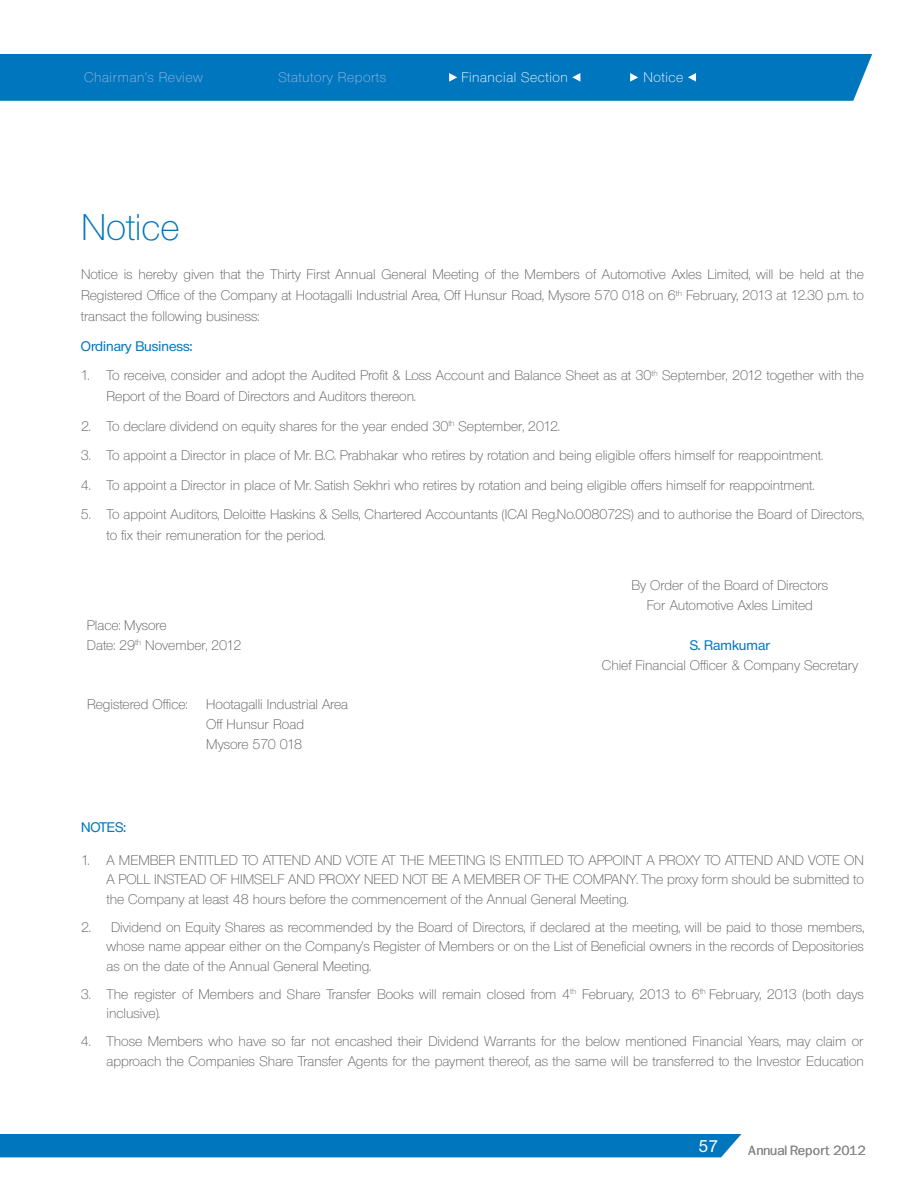
<style>
.page{position:relative;width:918px;height:1188px;background:#fff}
.page>*{position:absolute;margin:0;border:0;box-sizing:border-box;transform-origin:0 0}
.t1{font:300 36px "Olnova";color:#0076bf}
.t2{font:500 16.5px "Olnova";color:#fff}
.t3{font:300 13.5px/19.5px "Olnova";color:#58595b}
.t4{font:300 13.5px "Olnova";letter-spacing:.04em;color:#98b8e1}
.t5{font:500 13.5px "Olnova";color:#0076bf}
.t6{font:300 13.5px "Olnova";letter-spacing:.04em;color:#fff}
.t7{font:13.5px "Nonserif";color:#888a8c}
.s1{font-weight:500;color:#0076bf}
</style>
<div class="page">
<div style="left:0;top:1134px;width:741px;height:23px;background:#0076bf"></div>
<div style="left:0;top:54px;width:872px;height:47px;background:#0076bf"></div>
<p class="t4" style="left:84px;top:70px;width:120px">Chairman’s Review</p>
<p class="t4" style="left:278px;top:70px;width:109px">Statutory Reports</p>
<p class="t6" style="left:462px;top:70px;width:108px">Financial Section</p>
<p class="t6" style="left:644px;top:70px;width:41px">Notice</p>
<p class="t1" style="left:81px;top:207px;width:100px">Notice</p>
<p class="t3" style="left:81px;top:264px;width:785px;line-height:21px;text-align:justify">Notice is hereby given that the Thirty First Annual General Meeting of the Members of Automotive Axles Limited, will be held at the Registered Office of the Company at Hootagalli Industrial Area, Off Hunsur Road, Mysore 570 018 on 6<sup>th</sup> February, 2013 at 12.30 p.m. to transact the following business:</p>
<p class="t5" style="left:81px;top:338px;width:113px">Ordinary Business:</p>
<p class="t3" style="left:107px;top:365px;width:759px;line-height:21px;text-indent:-26px">1. To receive, consider and adopt the Audited Profit &amp; Loss Account and Balance Sheet as at 30<sup>th</sup> September, 2012 together with the<br>Report of the Board of Directors and Auditors thereon.</p>
<p class="t3" style="left:81px;top:416px;width:480px">2. To declare dividend on equity shares for the year ended 30<sup>th</sup> September, 2012.</p>
<p class="t3" style="left:81px;top:446px;width:743px">3. To appoint a Director in place of Mr. B.C. Prabhakar who retires by rotation and being eligible offers himself for reappointment.</p>
<p class="t3" style="left:81px;top:475px;width:735px">4. To appoint a Director in place of Mr. Satish Sekhri who retires by rotation and being eligible offers himself for reappointment.</p>
<p class="t3" style="left:107px;top:504px;width:759px;line-height:21px;text-indent:-26px">5. To appoint Auditors, Deloitte Haskins &amp; Sells, Chartered Accountants (ICAI Reg.No.008072S) and to authorise the Board of Directors, to fix their remuneration for the period.</p>
<p class="t3" style="left:632px;top:575px;width:198px;line-height:20px;text-align:center">By Order of the Board of Directors<br>For Automotive Axles Limited</p>
<p class="t3" style="left:87px;top:615px;width:156px;line-height:20px">Place: Mysore<br>Date: 29<sup>th</sup> November, 2012</p>
<p class="t3" style="left:602px;top:635px;width:258px;line-height:20px;text-align:center"><span class="s1">S. Ramkumar<br></span>Chief Financial Officer &amp; Company Secretary</p>
<p class="t3" style="left:87px;top:695px;width:102px">Registered Office:</p>
<p class="t3" style="left:206px;top:695px;width:143px;line-height:20px">Hootagalli Industrial Area<br>Off Hunsur Road<br>Mysore 570 018</p>
<p class="t5" style="left:81px;top:820px;width:46px">NOTES:</p>
<p class="t3" style="left:107px;top:850px;width:759px;text-align:justify;text-indent:-26px">1. A MEMBER ENTITLED TO ATTEND AND VOTE AT THE MEETING IS ENTITLED TO APPOINT A PROXY TO ATTEND AND VOTE ON A POLL INSTEAD OF HIMSELF AND PROXY NEED NOT BE A MEMBER OF THE COMPANY. The proxy form should be submitted to the Company at least 48 hours before the commencement of the Annual General Meeting.</p>
<p class="t3" style="left:107px;top:917px;width:759px;text-align:justify;text-indent:-26px">2. Dividend on Equity Shares as recommended by the Board of Directors, if declared at the meeting, will be paid to those members, whose name appear either on the Company’s Register of Members or on the List of Beneficial owners in the records of Depositories as on the date of the Annual General Meeting.</p>
<p class="t3" style="left:107px;top:984px;width:759px;text-indent:-26px">3. The register of Members and Share Transfer Books will remain closed from 4<sup>th</sup> February, 2013 to 6<sup>th</sup> February, 2013 (both days inclusive).</p>
<p class="t3" style="left:81px;top:1032px;width:785px;text-align:right">4. Those Members who have so far not encashed their Dividend Warrants for the below mentioned Financial Years, may claim or approach the Companies Share Transfer Agents for the payment thereof, as the same will be transferred to the Investor Education</p>
<p class="t2" style="left:699px;top:1137px;width:21px">57</p>
<p class="t7" style="left:748px;top:1142px;width:120px">Annual Report 2012</p>
</div>
